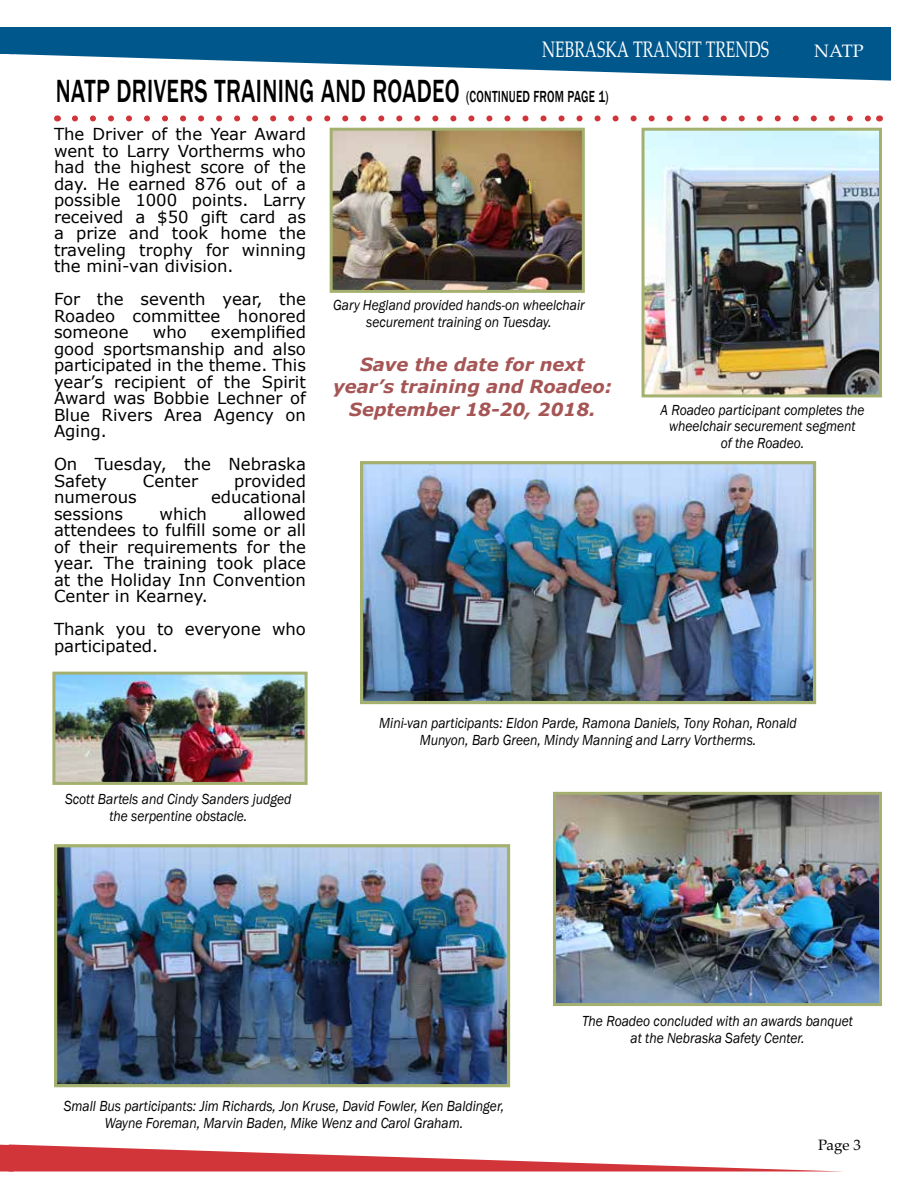
<style>
.page{position:relative;width:918px;height:1188px;background:#fff}
.page>*{position:absolute;margin:0;border:0;box-sizing:border-box;transform-origin:0 0}
.t1{font:500 33px "Franklin Gothic";letter-spacing:.015em;color:#000;scale:.7 1}
.t2{font:22.5px "Palatino Linotype";color:#fff;scale:.7 1}
.t3{font:italic 700 18px/22.5px "Verdana";color:#a65555;text-align:center}
.t4{font:18px "Palatino Linotype";color:#fff}
.t5{font:16.5px/16.5px "Verdana";color:#000;text-align:justify}
.t6{font:italic 15px/16.5px "Franklin Gothic";color:#000;text-align:center;scale:.9 1}
.t7{font:15px "Palatino Linotype";color:#000}
.s1{font-size:16.5px}
</style>
<div class="page">
<svg style="left:0;top:27px;width:891px;height:54px;fill:#00578c"></svg>
<div style="left:0;top:1145px;width:14px;height:27px;background:#d13539"></div>
<svg style="left:9px;top:1144px;width:834px;height:28px"></svg>
<svg style="left:75px;top:115px;width:795px;height:6px"></svg>
<img style="left:334px;top:132px;width:247px;height:157px">
<div style="left:330px;top:128px;width:255px;height:165px;border:3px solid #a4b06f"></div>
<img style="left:364px;top:465px;width:448px;height:235px">
<div style="left:360px;top:461px;width:456px;height:243px;border:3px solid #a4b06f"></div>
<img style="left:557px;top:796px;width:321px;height:206px">
<div style="left:553px;top:792px;width:329px;height:214px;border:3px solid #a4b06f"></div>
<img style="left:646px;top:132px;width:232px;height:261px">
<div style="left:642px;top:128px;width:240px;height:269px;border:3px solid #a4b06f"></div>
<img style="left:58px;top:848px;width:448px;height:235px">
<div style="left:54px;top:844px;width:456px;height:243px;border:3px solid #a4b06f"></div>
<img style="left:56px;top:676px;width:248px;height:105px">
<div style="left:52px;top:672px;width:256px;height:113px;border:3px solid #a4b06f"></div>
<h2 class="t2" style="left:542px;top:33px;width:326px">NEBRASKA TRANSIT TRENDS</h2>
<p class="t4" style="left:814px;top:38px;width:51px">NATP</p>
<h1 class="t1" style="left:56px;top:71px;width:791px">NATP DRIVERS TRAINING AND ROADEO <span class="s1">(CONTINUED FROM PAGE 1)</span></h1>
<p class="t5" style="left:54px;top:126px;width:254px">The Driver of the Year Award went to Larry Vortherms who had the highest score of the day. He earned 876 out of a possible 1000 points. Larry received a $50 gift card as a prize and took home the traveling trophy for winning the mini-van division.</p>
<p class="t5" style="left:54px;top:291px;width:254px">For the seventh year, the Roadeo committee honored someone</p>
<p class="t6" style="left:333px;top:297px;width:281px">Gary Hegland provided hands-on wheelchair securement training on Tuesday.</p>
<p class="t5" style="left:54px;top:324px;width:254px;text-indent:157px">exemplified good sportsmanship and also participated in the theme. This year’s recipient of the Spirit Award was Bobbie Lechner of Blue Rivers Area Agency on Aging.</p>
<p class="t5" style="left:54px;top:456px;width:254px">On Tuesday, the Nebraska<br>Safety</p>
<p class="t5" style="left:153px;top:324px;width:35px">who</p>
<p class="t3" style="left:333px;top:353px;width:281px">Save the date for next year’s training and Roadeo:<br>September 18-20, 2018.</p>
<p class="t5" style="left:143px;top:472px;width:57px">Center</p>
<p class="t5" style="left:234px;top:472px;width:73px">provided</p>
<p class="t5" style="left:54px;top:489px;width:84px">numerous</p>
<p class="t5" style="left:211px;top:489px;width:96px">educational</p>
<p class="t5" style="left:54px;top:505px;width:71px">sessions</p>
<p class="t5" style="left:160px;top:505px;width:49px">which</p>
<p class="t5" style="left:54px;top:505px;width:254px;text-indent:189px">allowed attendees to fulfill some or all of their requirements for the year. The training took place at the Holiday Inn Convention Center in Kearney.</p>
<p class="t5" style="left:54px;top:621px;width:253px">Thank you to everyone who participated.</p>
<p class="t6" style="left:660px;top:402px;width:228px">A Roadeo participant completes the wheelchair securement segment<br>of the Roadeo.</p>
<p class="t6" style="left:65px;top:791px;width:253px">Scott Bartels and Cindy Sanders judged the serpentine obstacle.</p>
<p class="t6" style="left:379px;top:715px;width:466px">Mini-van participants: Eldon Parde, Ramona Daniels, Tony Rohan, Ronald<br>Munyon, Barb Green, Mindy Manning and Larry Vortherms.</p>
<p class="t6" style="left:582px;top:1013px;width:302px">The Roadeo concluded with an awards banquet at the Nebraska Safety Center.</p>
<p class="t6" style="left:64px;top:1098px;width:491px">Small Bus participants: Jim Richards, Jon Kruse, David Fowler, Ken Baldinger,<br>Wayne Foreman, Marvin Baden, Mike Wenz and Carol Graham.</p>
<p class="t7" style="left:818px;top:1135px;width:44px">Page 3</p>
</div>
